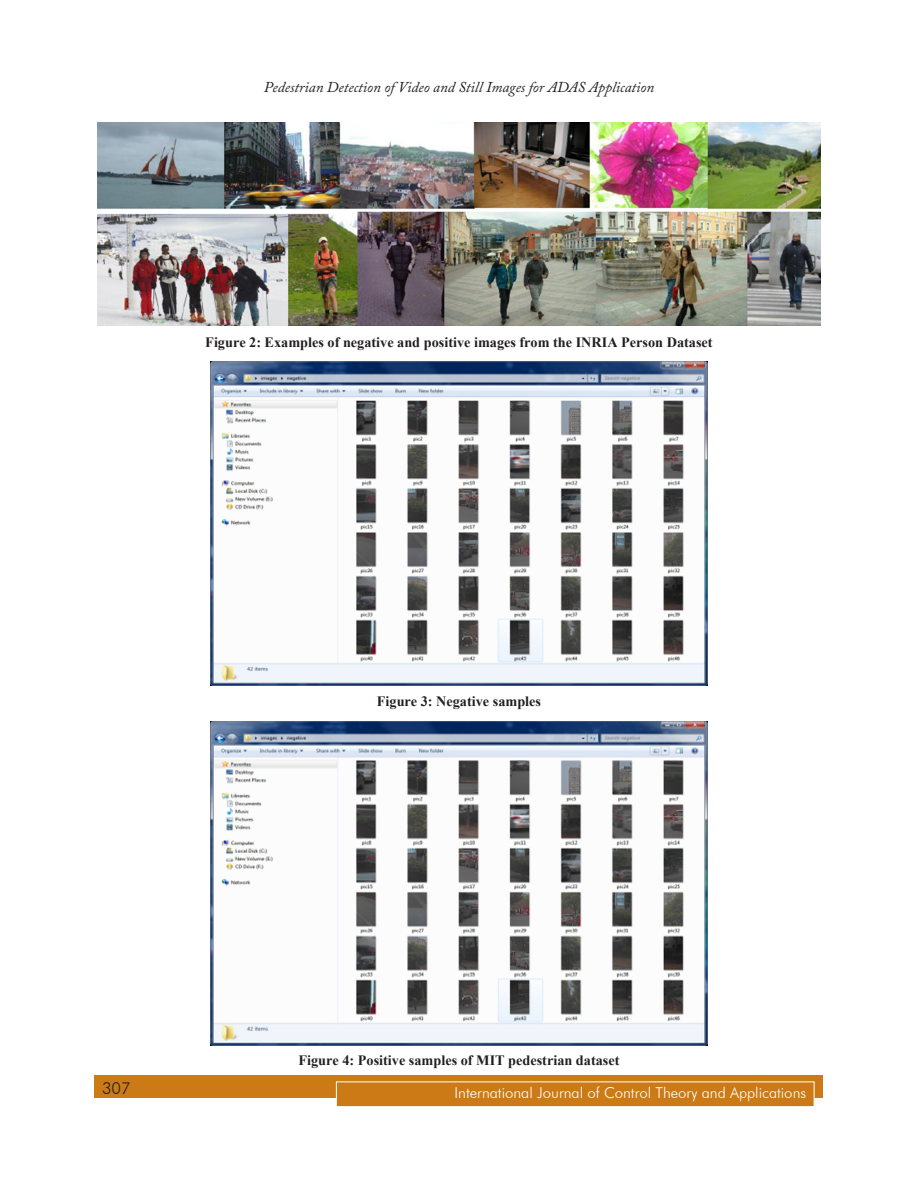
<style>
.page{position:relative;width:918px;height:1188px;background:#fff}
.page>*{position:absolute;margin:0;border:0;box-sizing:border-box;transform-origin:0 0}
.t1{font:300 16.5px "Futura BT";color:#231f20}
.t2{font:italic 15px "Adobe Caslon Pro";color:#231f20}
.t3{font:300 15px "Futura BT";color:#fff}
.t4{font:700 14.25px "Times New Roman";color:#231f20}
</style>
<div class="page">
<div style="left:94px;top:1076px;width:730px;height:22px;background:#cb7a16"></div>
<div style="left:336px;top:1082px;width:478px;height:25px;background:#cb7a16"></div>
<div style="left:336px;top:1082px;width:478px;height:25px;border:1px solid #fff"></div>
<img style="left:97px;top:122px;width:724px;height:204px">
<img style="left:211px;top:362px;width:496px;height:324px">
<img style="left:211px;top:722px;width:496px;height:323px">
<p class="t2" style="left:264px;top:78px;width:392px">Pedestrian Detection of Video and Still Images for ADAS Application</p>
<p class="t4" style="left:205px;top:332px;width:509px">Figure 2: Examples of negative and positive images from the INRIA Person Dataset</p>
<p class="t4" style="left:377px;top:692px;width:166px">Figure 3: Negative samples</p>
<p class="t4" style="left:299px;top:1051px;width:322px">Figure 4: Positive samples of MIT pedestrian dataset</p>
<p class="t1" style="left:102px;top:1078px;width:30px">307</p>
<p class="t3" style="left:455px;top:1084px;width:353px">International Journal of Control Theory and Applications</p>
</div>
